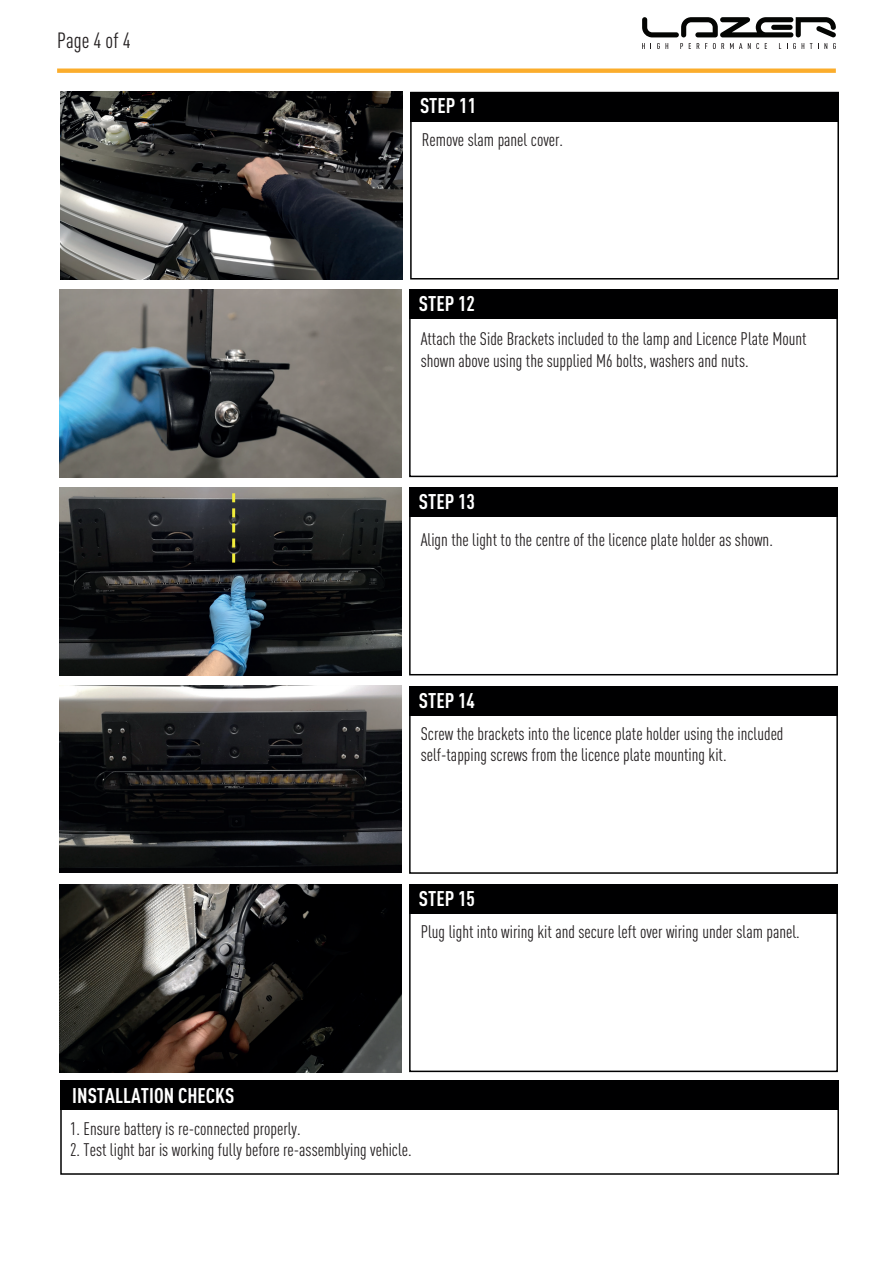
<style>
.page{position:relative;width:893px;height:1263px;background:#fff}
.page>*{position:absolute;margin:0;border:0;box-sizing:border-box;transform-origin:0 0}
.t1{font:condensed 21.75px "DINOT";color:#231f20}
.t2{font:700 condensed 21px "DINOT";color:#fff}
.t3{font:condensed 18px/21.6px "DINOT";color:#231f20}
</style>
<div class="page">
<div style="left:409px;top:686px;width:429px;height:188px;border:2px solid #000001"></div>
<svg style="left:642px;top:17px;width:194px;height:20px"></svg>
<svg style="left:642px;top:43px;width:3px;height:6px"></svg>
<svg style="left:657px;top:43px;width:11px;height:6px"></svg>
<svg style="left:680px;top:43px;width:3px;height:6px"></svg>
<svg style="left:697px;top:43px;width:2px;height:6px"></svg>
<svg style="left:713px;top:43px;width:11px;height:6px"></svg>
<svg style="left:730px;top:43px;width:12px;height:6px"></svg>
<svg style="left:748px;top:43px;width:11px;height:6px"></svg>
<svg style="left:787px;top:43px;width:9px;height:6px"></svg>
<svg style="left:802px;top:43px;width:2px;height:6px"></svg>
<svg style="left:810px;top:43px;width:2px;height:6px"></svg>
<svg style="left:818px;top:43px;width:9px;height:6px"></svg>
<svg style="left:833px;top:43px;width:3px;height:6px"></svg>
<div style="left:57px;top:68px;width:779px;height:5px;background:#fbad2c"></div>
<div style="left:410px;top:92px;width:429px;height:187px;border:2px solid #000001"></div>
<img style="left:59px;top:884px;width:342px;height:188px">
<img style="left:59px;top:685px;width:342px;height:188px">
<img style="left:60px;top:92px;width:343px;height:187px">
<div style="left:409px;top:289px;width:429px;height:30px;background:#000001"></div>
<div style="left:409px;top:488px;width:429px;height:29px;background:#000001"></div>
<div style="left:409px;top:686px;width:429px;height:29px;background:#000001"></div>
<div style="left:409px;top:884px;width:429px;height:30px;background:#000001"></div>
<div style="left:410px;top:92px;width:429px;height:29px;background:#000001"></div>
<div style="left:409px;top:289px;width:429px;height:188px;border:2px solid #000001"></div>
<div style="left:409px;top:488px;width:429px;height:187px;border:2px solid #000001"></div>
<div style="left:409px;top:884px;width:429px;height:188px;border:2px solid #000001"></div>
<img style="left:59px;top:488px;width:342px;height:187px">
<img style="left:59px;top:289px;width:342px;height:188px">
<div style="left:60px;top:1081px;width:779px;height:29px;background:#000001"></div>
<div style="left:60px;top:1081px;width:779px;height:94px;border:2px solid #000001"></div>
<svg style="left:232px;top:493px;width:3px;height:70px"></svg>
<p class="t1" style="left:57px;top:27px;width:75px">Page 4 of 4</p>
<p class="t2" style="left:420px;top:93px;width:58px">STEP 11</p>
<p class="t3" style="left:422px;top:129px;width:143px">Remove slam panel cover.</p>
<p class="t2" style="left:419px;top:291px;width:58px">STEP 12</p>
<p class="t3" style="left:421px;top:328px;width:387px">Attach the Side Brackets included to the lamp and Licence Plate Mount shown above using the supplied M6 bolts, washers and nuts.</p>
<p class="t2" style="left:419px;top:489px;width:58px">STEP 13</p>
<p class="t3" style="left:421px;top:528px;width:354px">Align the light to the centre of the licence plate holder as shown.</p>
<p class="t2" style="left:419px;top:687px;width:58px">STEP 14</p>
<p class="t3" style="left:421px;top:723px;width:364px">Screw the brackets into the licence plate holder using the included self-tapping screws from the licence plate mounting kit.</p>
<p class="t2" style="left:419px;top:886px;width:58px">STEP 15</p>
<p class="t3" style="left:421px;top:921px;width:380px">Plug light into wiring kit and secure left over wiring under slam panel.</p>
<p class="t2" style="left:72px;top:1083px;width:164px">INSTALLATION CHECKS</p>
<p class="t3" style="left:70px;top:1117px;width:232px">1. Ensure battery is re-connected properly.</p>
<p class="t3" style="left:70px;top:1139px;width:343px">2. Test light bar is working fully before re-assemblying vehicle.</p>
</div>
